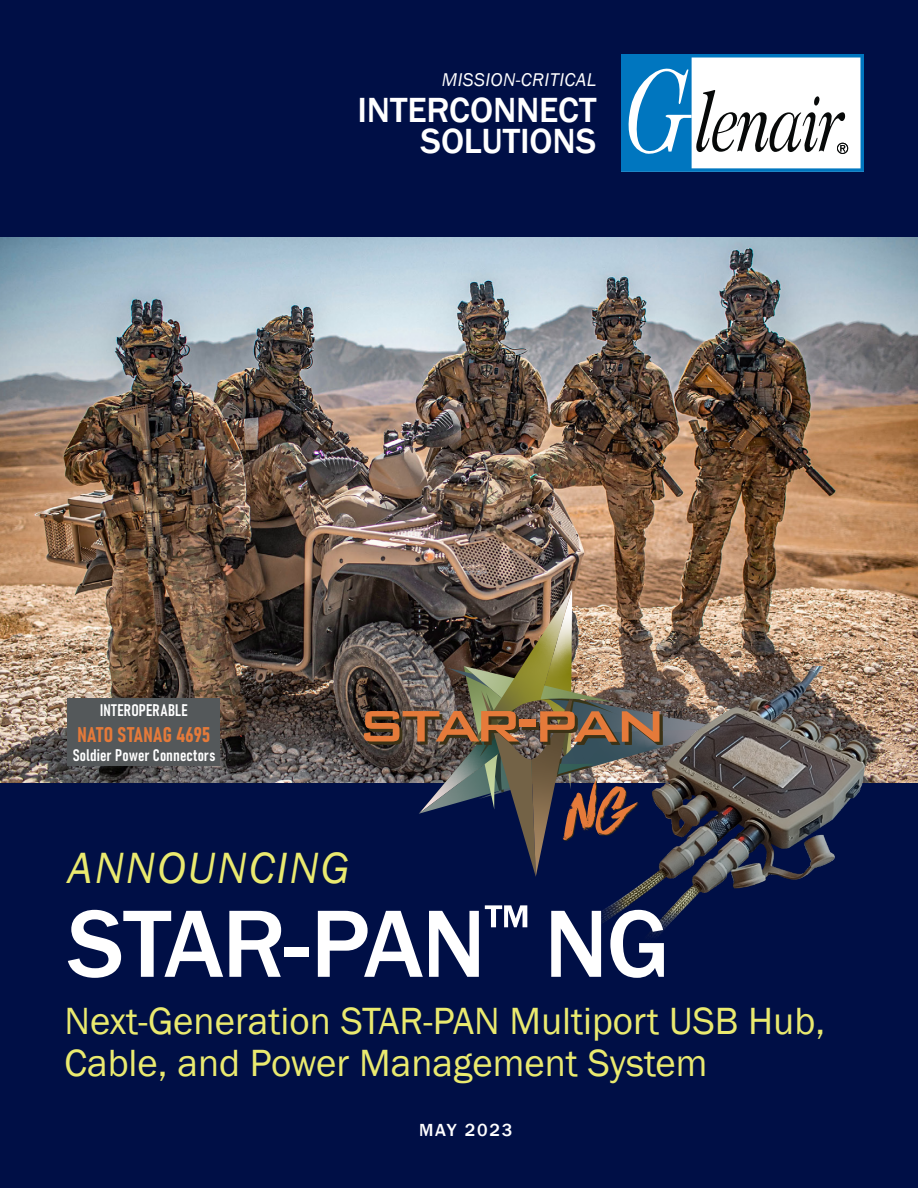
<style>
.page{position:relative;width:918px;height:1188px;background:#000f46}
.page>*{position:absolute;margin:0;border:0;box-sizing:border-box;transform-origin:0 0}
.FC_title{font:500 99px "Franklin Gothic";letter-spacing:-.015em;color:#fff}
.FC_pre_head{font:italic 45px "Franklin Gothic";letter-spacing:.04em;color:#eaea6f}
.FC_subhead{font:39px/42px "Franklin Gothic";color:#eaea6f}
.t1{font:500 36px/31.2px "Franklin Gothic";letter-spacing:-.005em;color:#fff;text-align:right}
.sp_qc_body_txt_k{font:21px "Bahnschrift";letter-spacing:.015em;color:#e57a3a}
.t2{font:italic 19.05px "Franklin Gothic";letter-spacing:.02em;color:#fff}
.FC_date{font:500 18px "Franklin Gothic";letter-spacing:.1em;color:#fff}
.sp_qc_body_txt_k-2{font:16.5px "Bahnschrift";letter-spacing:.005em;color:#fff}
</style>
<div class="page">
<svg style="left:621px;top:54px;width:243px;height:118px;background:#9fc2d9"></svg>
<img style="left:0;top:238px;width:918px;height:544px">
<div style="left:68px;top:699px;width:152px;height:67px;background:#54585a"></div>
<img style="left:364px;top:588px;width:365px;height:289px">
<img style="left:590px;top:666px;width:287px;height:270px">
<p class="t2" style="left:442px;top:67px;width:156px">MISSION-CRITICAL</p>
<p class="t1" style="left:358px;top:95px;width:240px">INTERCONNECT<br>SOLUTIONS</p>
<p class="sp_qc_body_txt_k-2" style="left:100px;top:698px;width:89px">INTEROPERABLE</p>
<p class="sp_qc_body_txt_k" style="left:78px;top:718px;width:134px">NATO STANAG 4695</p>
<p class="sp_qc_body_txt_k-2" style="left:73px;top:743px;width:144px">Soldier Power Connectors</p>
<p class="FC_pre_head" style="left:68px;top:840px;width:284px">ANNOUNCING</p>
<p class="FC_title" style="left:68px;top:883px;width:604px">STAR-PAN<sup>™</sup> NG</p>
<p class="FC_subhead" style="left:64px;top:1000px;width:762px">Next-Generation STAR-PAN Multiport USB Hub,<br>Cable, and Power Management System</p>
<p class="FC_date" style="left:419px;top:1119px;width:95px">MAY 2023</p>
</div>
